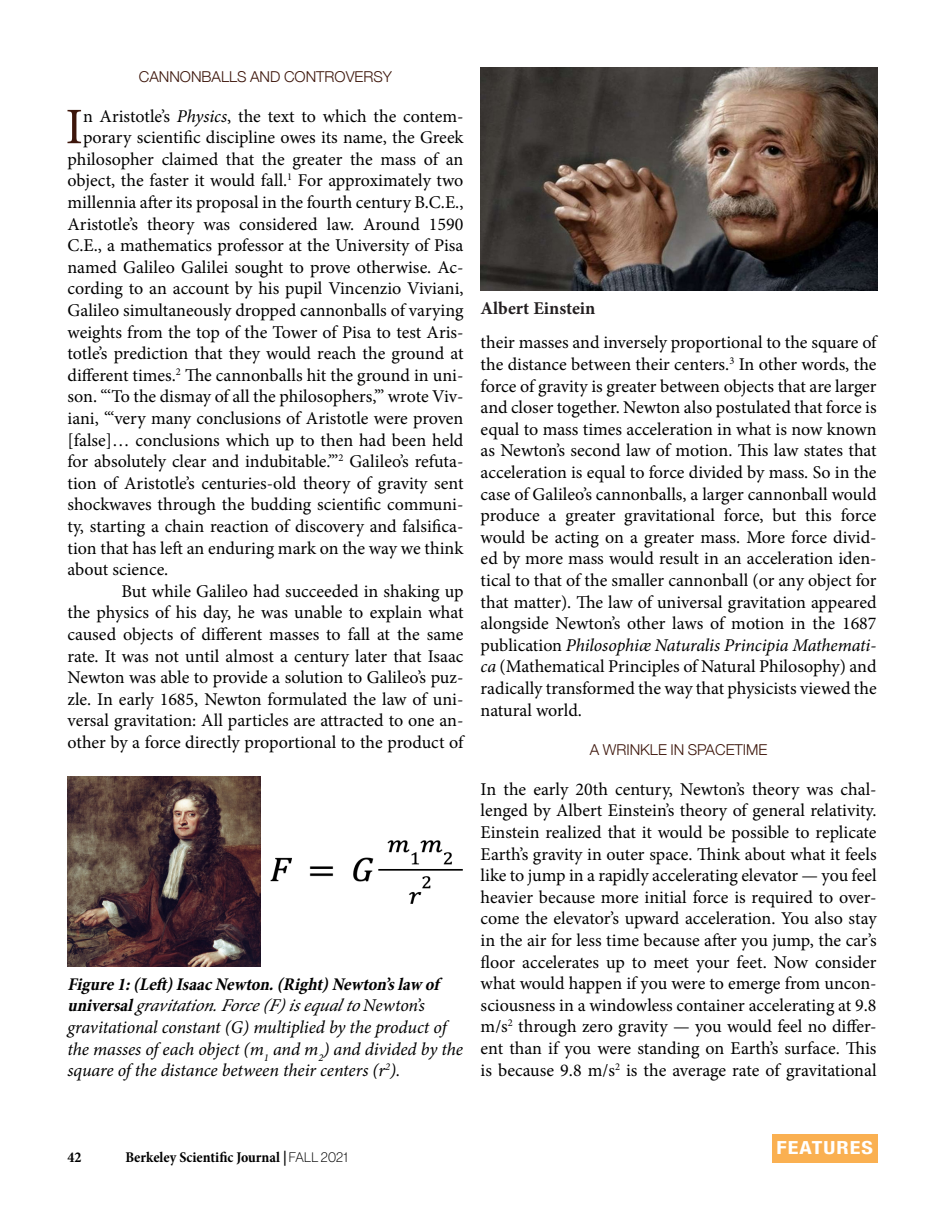
<style>
.page{position:relative;width:945px;height:1215px;background:#fff}
.page>*{position:absolute;margin:0;border:0;box-sizing:border-box;transform-origin:0 0}
.t1{font:51.3px "Minion Pro";color:#3d160b}
.t2{font:18px/21.6px "Minion Pro";color:#000001;text-align:justify}
.Captions{font:italic 18px/21.6px "Minion Pro";letter-spacing:-.01em;color:#000001}
.Captions-2{font:700 18px "Minion Pro";color:#231f20}
.t3{font:700 condensed 18px "Helvetica Neue";letter-spacing:.05em;color:#fff;scale:1.23 1}
.Section_Titles{font:300 15px "Helvetica Neue";color:#3d160b}
.t4{font:700 condensed 15px "Minion Pro";color:#000001}
.s1{font-style:italic}
.s2{font-weight:700;font-stretch:condensed}
.s3{font-family:"N Haas Grotesk DS Pro 35 X Lt";font-weight:400;font-stretch:normal;font-size:13.5px}
</style>
<div class="page">
<img style="left:68px;top:776px;width:193px;height:191px">
<img style="left:270px;top:840px;width:193px;height:64px">
<img style="left:481px;top:68px;width:397px;height:223px">
<div style="left:772px;top:1134px;width:106px;height:28px;background:#fab051"></div>
<p class="Section_Titles" style="left:139px;top:65px;width:255px">CANNONBALLS AND CONTROVERSY</p>
<p class="t1" style="left:66px;top:92px;width:19px">I</p>
<p class="t2" style="left:83px;top:105px;width:382px">n Aristotle’s <span class="s1">Physics</span>, the text to which the contem-</p>
<p class="t2" style="left:83px;top:127px;width:382px">porary scientific discipline owes its name, the Greek</p>
<p class="t2" style="left:68px;top:148px;width:397px">philosopher claimed that the greater the mass of an</p>
<p class="t2" style="left:68px;top:170px;width:398px">object, the faster it would fall.<sup>1</sup> For approximately two</p>
<p class="t2" style="left:68px;top:192px;width:397px">millennia after its proposal in the fourth century B.C.E.,</p>
<p class="t2" style="left:68px;top:213px;width:397px">Aristotle’s theory was considered law. Around 1590</p>
<p class="t2" style="left:68px;top:235px;width:398px">C.E., a mathematics professor at the University of Pisa</p>
<p class="t2" style="left:68px;top:256px;width:398px">named Galileo Galilei sought to prove otherwise. Ac-</p>
<p class="t2" style="left:68px;top:278px;width:397px">cording to an account by his pupil Vincenzio Viviani,</p>
<p class="t2" style="left:68px;top:300px;width:397px">Galileo simultaneously dropped cannonballs of varying</p>
<p class="t2" style="left:68px;top:321px;width:398px">weights from the top of the Tower of Pisa to test Aris-</p>
<p class="t2" style="left:68px;top:343px;width:398px">totle’s prediction that they would reach the ground at</p>
<p class="t2" style="left:68px;top:364px;width:398px">different times.<sup>2</sup> The cannonballs hit the ground in uni-</p>
<p class="t2" style="left:68px;top:386px;width:398px">son. “‘To the dismay of all the philosophers,’” wrote Viv-</p>
<p class="t2" style="left:68px;top:408px;width:397px">iani, “‘very many conclusions of Aristotle were proven</p>
<p class="t2" style="left:68px;top:429px;width:397px">[false]… conclusions which up to then had been held</p>
<p class="t2" style="left:68px;top:451px;width:398px">for absolutely clear and indubitable.’”<sup>2</sup> Galileo’s refuta-</p>
<p class="t2" style="left:68px;top:472px;width:398px">tion of Aristotle’s centuries-old theory of gravity sent</p>
<p class="t2" style="left:68px;top:494px;width:398px">shockwaves through the budding scientific communi-</p>
<p class="t2" style="left:68px;top:516px;width:398px">ty, starting a chain reaction of discovery and falsifica-</p>
<p class="t2" style="left:68px;top:537px;width:397px">tion that has left an enduring mark on the way we think</p>
<p class="t2" style="left:68px;top:559px;width:102px">about science.</p>
<p class="t2" style="left:68px;top:580px;width:398px;text-indent:54px">But while Galileo had succeeded in shaking up the physics of his day, he was unable to explain what caused objects of different masses to fall at the same rate. It was not until almost a century later that Isaac Newton was able to provide a solution to Galileo’s puz&shy;zle. In early 1685, Newton formulated the law of uni&shy;versal gravitation: All particles are attracted to one an&shy;other by a force directly proportional to the product of</p>
<p class="Captions" style="left:68px;top:973px;width:397px"><span class="s2">Figure1:(Left)IsaacNewton.(Right)Newton’slaw of universal</span>gravitation.Force(F)isequalto Ne w t o n ’s gravitational constant (G) multiplied by the product of the masses of each object (m<sub>1</sub> and m<sub>2</sub>) and divided by the square of the distance between their centers (r<sup>2</sup>).</p>
<p class="Captions-2" style="left:481px;top:295px;width:116px">Albert Einstein</p>
<p class="t2" style="left:481px;top:332px;width:398px">their masses and inversely proportional to the square of the distance between their centers.<sup>3</sup> In other words, the force of gravity is greater between objects that are larger and closer together. Newton also postulated that force is equal to mass times acceleration in what is now known as Newton’s second law of motion. This law states that acceleration is equal to force divided by mass. So in the case of Galileo’s cannonballs, a larger cannonball would produce a greater gravitational force, but this force would be acting on a greater mass. More force divid&shy;ed by more mass would result in an acceleration iden&shy;tical to that of the smaller cannonball (or any object for that matter). The law of universal gravitation appeared alongside Newton’s other laws of motion in the 1687 publication <span class="s1">Philosophiæ Naturalis Principia Mathemati&shy;ca</span> (Mathematical Principles of Natural Philosophy) and radically transformed the way that physicists viewed the natural world.</p>
<p class="Section_Titles" style="left:590px;top:738px;width:179px">A WRINKLE IN SPACETIME</p>
<p class="t2" style="left:481px;top:778px;width:398px">In the early 20th century, Newton’s theory was chal&shy;lenged by Albert Einstein’s theory of general relativity.<br>Einstein realized that it would be possible to replicate Earth’s gravity in outer space. Think about what it feels like to jump in a rapidly accelerating elevator — you feel heavier because more initial force is required to over&shy;come the elevator’s upward acceleration. You also stay in the air for less time because after you jump, the car’s floor accelerates up to meet your feet. Now consider what would happen if you were to emerge from uncon&shy;sciousness in a windowless container accelerating at 9.8 m/s<sup>2</sup> through zero gravity — you would feel no differ&shy;ent than if you were standing on Earth’s surface. This is because 9.8 m/s<sup>2</sup> is the average rate of gravitational</p>
<p class="t4" style="left:68px;top:1147px;width:15px">42</p>
<p class="t4" style="left:125px;top:1147px;width:224px">Berkeley Scientific Journal | <span class="s3">FALL 2021</span></p>
<p class="t3" style="left:776px;top:1133px;width:80px">FEATURES</p>
</div>
